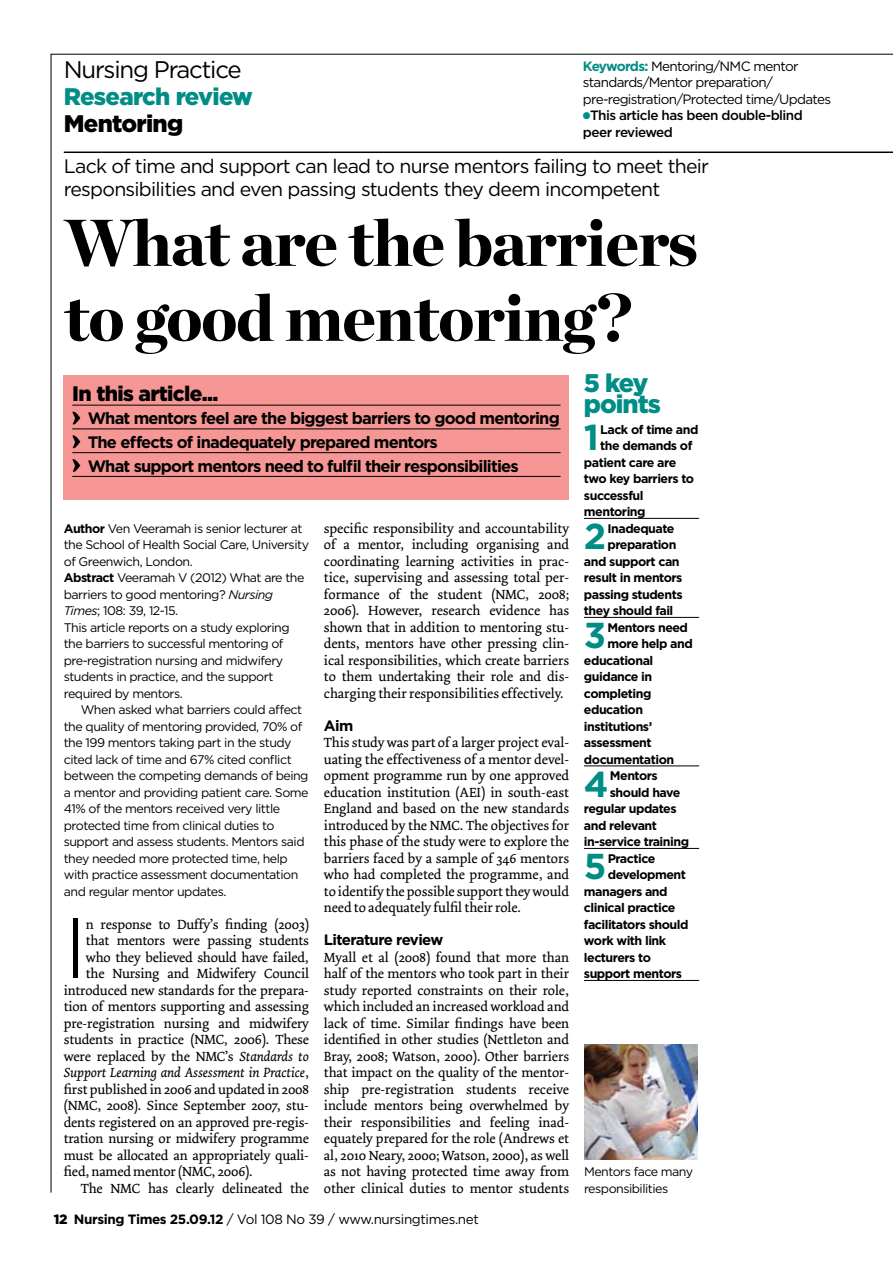
<style>
.page{position:relative;width:893px;height:1263px;background:#fff}
.page>*{position:absolute;margin:0;border:0;box-sizing:border-box;transform-origin:0 0}
.t1{font:300 84.6px "Gotham";color:#000}
.t2{font:900 66px/75px "Chronicle Display";letter-spacing:-.02em;color:#000}
.t3{font:700 36px "Gotham";color:#008d85}
.t4{font:900 25.5px/21px "Gotham";letter-spacing:-.04em;color:#008d85}
.t5{font:24px "Gotham";letter-spacing:-.05em;color:#000}
.t6{font:900 24px "Gotham";letter-spacing:-.03em;color:#008d85}
.t7{font:900 24px "Gotham";letter-spacing:-.03em;color:#000}
.t8{font:900 21px "Gotham";letter-spacing:-.03em;color:#000}
.t9{font:19.5px/22.5px "Gotham";letter-spacing:-.04em;color:#000}
.t10{font:700 16.5px/23.7px "Gotham";letter-spacing:-.05em;color:#000}
.t11{font:700 15px "Gotham";letter-spacing:-.04em;color:#000}
.t12{font:13.95px/16.5px "Dolly";letter-spacing:-.01em;color:#000;text-align:justify}
.t13{font:italic 13.95px "Dolly";letter-spacing:-.01em;color:#000}
.t14{font:13.5px/16.5px "Gotham";letter-spacing:-.05em;color:#000}
.t15{font:13.5px "Gotham";letter-spacing:-.03em;color:#000}
.t16{font:500 13.5px/16.5px "Gotham";letter-spacing:-.04em;color:#000}
.t17{font:12.45px/16.5px "Gotham";letter-spacing:-.04em;color:#000}
.t18{font:700 12.45px "Gotham";letter-spacing:-.04em;color:#000}
.s1{font-weight:700;color:#008d85}
.s2{color:#008d85}
.s3{font-weight:700}
.s4{font-style:italic}
.s5{font-style:normal}
.s6{font-weight:900}
</style>
<div class="page">
<hr style="left:64px;top:152px;width:829px;height:1px;background:#000">
<hr style="left:584px;top:518px;width:115px;height:1px;background:#000">
<hr style="left:584px;top:617px;width:115px;height:1px;background:#000">
<hr style="left:584px;top:766px;width:115px;height:1px;background:#000">
<hr style="left:584px;top:848px;width:115px;height:1px;background:#000">
<hr style="left:584px;top:980px;width:115px;height:1px;background:#000">
<div style="left:64px;top:375px;width:505px;height:125px;background:#f69796"></div>
<hr style="left:72px;top:405px;width:489px;height:1px;background:#000">
<hr style="left:72px;top:429px;width:489px;height:1px;background:#000">
<hr style="left:72px;top:452px;width:489px;height:1px;background:#000">
<hr style="left:72px;top:476px;width:489px;height:1px;background:#000">
<svg style="left:72px;top:412px;width:8px;height:12px"></svg>
<svg style="left:72px;top:435px;width:8px;height:13px"></svg>
<svg style="left:72px;top:459px;width:8px;height:13px"></svg>
<img style="left:584px;top:1044px;width:114px;height:116px">
<h3 class="t5" style="left:64px;top:54px;width:179px">Nursing Practice</h3>
<h3 class="t6" style="left:64px;top:80px;width:191px">Research review</h3>
<h3 class="t7" style="left:64px;top:107px;width:121px">Mentoring</h3>
<p class="t14" style="left:583px;top:57px;width:250px"><span class="s1">Keywords:</span> Mentoring/NMC mentor standards/Mentor preparation/ pre-registration/Protected time/Updates</p>
<p class="t16" style="left:583px;top:107px;width:221px"><span class="s2">●</span>This article has been double-blind peer reviewed</p>
<h3 class="t9" style="left:64px;top:155px;width:647px">Lack of time and support can lead to nurse mentors failing to meet their responsibilities and even passing students they deem incompetent</h3>
<h2 class="t2" style="left:64px;top:201px;width:635px">What are the barriers to good mentoring?</h2>
<h3 class="t8" style="left:72px;top:379px;width:148px">In this article...</h3>
<p class="t10" style="left:88px;top:407px;width:474px">What mentors feel are the biggest barriers to good mentoring<br>The effects of inadequately prepared mentors<br>What support mentors need to fulfil their responsibilities</p>
<p class="t17" style="left:64px;top:520px;width:247px"><span class="s3">Author</span> Ven Veeramah is senior lecturer at the School of Health Social Care, University of Greenwich, London.<br><span class="s3">Abstract</span> Veeramah V (2012) What are the barriers to good mentoring? <span class="s4">Nursing Times</span>; 108: 39, 12-15.<br>This article reports on a study exploring the barriers to successful mentoring of pre-registration nursing and midwifery students in practice, and the support required by mentors.</p>
<p class="t17" style="left:64px;top:701px;width:246px;text-indent:17px">When asked what barriers could affect the quality of mentoring provided, 70% of the 199 mentors taking part in the study cited lack of time and 67% cited conflict between the competing demands of being a mentor and providing patient care. Some 41% of the mentors received very little protected time from clinical duties to support and assess students. Mentors said they needed more protected time, help with practice assessment documentation and regular mentor updates.</p>
<h1 class="t1" style="left:64px;top:895px;width:25px">I</h1>
<p class="t12" style="left:86px;top:916px;width:225px">n response to Duffy’s finding (2003)</p>
<p class="t12" style="left:86px;top:932px;width:225px">that mentors were passing students</p>
<p class="t12" style="left:86px;top:949px;width:224px">who they believed should have failed,</p>
<p class="t12" style="left:86px;top:965px;width:225px">the Nursing and Midwifery Council</p>
<p class="t12" style="left:64px;top:982px;width:247px">introduced new standards for the prepara-</p>
<p class="t12" style="left:64px;top:998px;width:247px">tion of mentors supporting and assessing</p>
<p class="t12" style="left:64px;top:1015px;width:247px">pre-registration nursing and midwifery</p>
<p class="t12" style="left:64px;top:1031px;width:247px">students in practice (NMC, 2006). These</p>
<p class="t12" style="left:64px;top:1048px;width:247px">were replaced by the NMC’s <span class="s4">Standards to</span></p>
<p class="t13" style="left:64px;top:1064px;width:247px">Support Learning and Assessment in Practice<span class="s5">,</span></p>
<p class="t12" style="left:64px;top:1081px;width:247px">first published in 2006 and updated in 2008</p>
<p class="t12" style="left:64px;top:1097px;width:247px">(NMC, 2008). Since September 2007, stu-</p>
<p class="t12" style="left:64px;top:1114px;width:247px">dents registered on an approved pre-regis-</p>
<p class="t12" style="left:64px;top:1130px;width:247px">tration nursing or midwifery programme</p>
<p class="t12" style="left:64px;top:1147px;width:247px">must be allocated an appropriately quali-</p>
<p class="t12" style="left:64px;top:1163px;width:191px">fied, named mentor (NMC, 2006).</p>
<p class="t12" style="left:81px;top:1180px;width:230px">The NMC has clearly delineated the</p>
<p class="t12" style="left:324px;top:520px;width:247px">specific responsibility and accountability of a mentor, including organising and coordinating learning activities in prac&shy;tice, supervising and assessing total per&shy;formance of the student (NMC, 2008; 2006). However, research evidence has shown that in addition to mentoring stu&shy;dents, mentors have other pressing clin&shy;ical responsibilities, which create barriers to them undertaking their role and dis&shy;charging their responsibilities effectively.</p>
<p class="t11" style="left:324px;top:715px;width:31px">Aim</p>
<p class="t12" style="left:324px;top:734px;width:247px">This study was part of a larger project eval&shy;uating the effectiveness of a mentor devel&shy;opment programme run by one approved education institution (AEI) in south-east England and based on the new standards introduced by the NMC. The objectives for this phase of the study were to explore the barriers faced by a sample of 346 mentors who had completed the programme, and to identify the possible support they would need to adequately fulfil their role.</p>
<p class="t11" style="left:324px;top:930px;width:121px">Literature review</p>
<p class="t12" style="left:324px;top:949px;width:247px">Myall et al (2008) found that more than half of the mentors who took part in their study reported constraints on their role, which included an increased workload and lack of time. Similar findings have been identified in other studies (Nettleton and Bray, 2008; Watson, 2000). Other barriers that impact on the quality of the mentor&shy;ship pre-registration students receive include mentors being overwhelmed by their responsibilities and feeling inad&shy;equately prepared for the role (Andrews et al, 2010 Neary, 2000; Watson, 2000), as well as not having protected time away from other clinical duties to mentor students</p>
<p class="t15" style="left:54px;top:1211px;width:426px"><span class="s6">12</span> <span class="s3">Nursing Times 25.09.12</span> / Vol 108 No 39 / www.nursingtimes.net</p>
<h3 class="t4" style="left:584px;top:373px;width:78px">5 key points</h3>
<h3 class="t3" style="left:584px;top:413px;width:17px">1</h3>
<p class="t18" style="left:600px;top:421px;width:100px">Lack of time and</p>
<p class="t18" style="left:600px;top:437px;width:94px">the demands of</p>
<p class="t18" style="left:584px;top:454px;width:94px">patient care are</p>
<p class="t18" style="left:584px;top:470px;width:112px">two key barriers to</p>
<p class="t18" style="left:584px;top:487px;width:61px">successful</p>
<p class="t18" style="left:584px;top:503px;width:63px">mentoring</p>
<h3 class="t3" style="left:584px;top:512px;width:24px">2</h3>
<p class="t18" style="left:607px;top:520px;width:68px">Inadequate</p>
<p class="t18" style="left:607px;top:536px;width:70px">preparation</p>
<p class="t18" style="left:584px;top:553px;width:97px">and support can</p>
<p class="t18" style="left:584px;top:569px;width:100px">result in mentors</p>
<p class="t18" style="left:584px;top:586px;width:100px">passing students</p>
<p class="t18" style="left:584px;top:602px;width:91px">they should fail</p>
<h3 class="t3" style="left:584px;top:611px;width:24px">3</h3>
<p class="t18" style="left:607px;top:619px;width:82px">Mentors need</p>
<p class="t18" style="left:607px;top:635px;width:87px">more help and</p>
<p class="t18" style="left:584px;top:652px;width:71px">educational</p>
<p class="t18" style="left:584px;top:668px;width:70px">guidance in</p>
<p class="t18" style="left:584px;top:685px;width:69px">completing</p>
<p class="t18" style="left:584px;top:701px;width:61px">education</p>
<p class="t18" style="left:584px;top:718px;width:70px">institutions’</p>
<p class="t18" style="left:584px;top:734px;width:69px">assessment</p>
<p class="t18" style="left:584px;top:751px;width:92px">documentation</p>
<h3 class="t3" style="left:584px;top:760px;width:26px">4</h3>
<p class="t18" style="left:610px;top:767px;width:49px">Mentors</p>
<p class="t18" style="left:610px;top:784px;width:72px">should have</p>
<p class="t18" style="left:584px;top:800px;width:94px">regular updates</p>
<p class="t18" style="left:584px;top:817px;width:74px">and relevant</p>
<p class="t18" style="left:584px;top:833px;width:107px">in-service training</p>
<h3 class="t3" style="left:584px;top:842px;width:24px">5</h3>
<p class="t18" style="left:608px;top:850px;width:49px">Practice</p>
<p class="t18" style="left:608px;top:866px;width:80px">development</p>
<p class="t18" style="left:584px;top:883px;width:85px">managers and</p>
<p class="t18" style="left:584px;top:899px;width:93px">clinical practice</p>
<p class="t18" style="left:584px;top:916px;width:106px">facilitators should</p>
<p class="t18" style="left:584px;top:932px;width:84px">work with link</p>
<p class="t18" style="left:584px;top:949px;width:69px">lecturers to</p>
<p class="t18" style="left:584px;top:965px;width:100px">support mentors</p>
<p class="t17" style="left:584px;top:1163px;width:111px">Mentors face many responsibilities</p>
</div>
